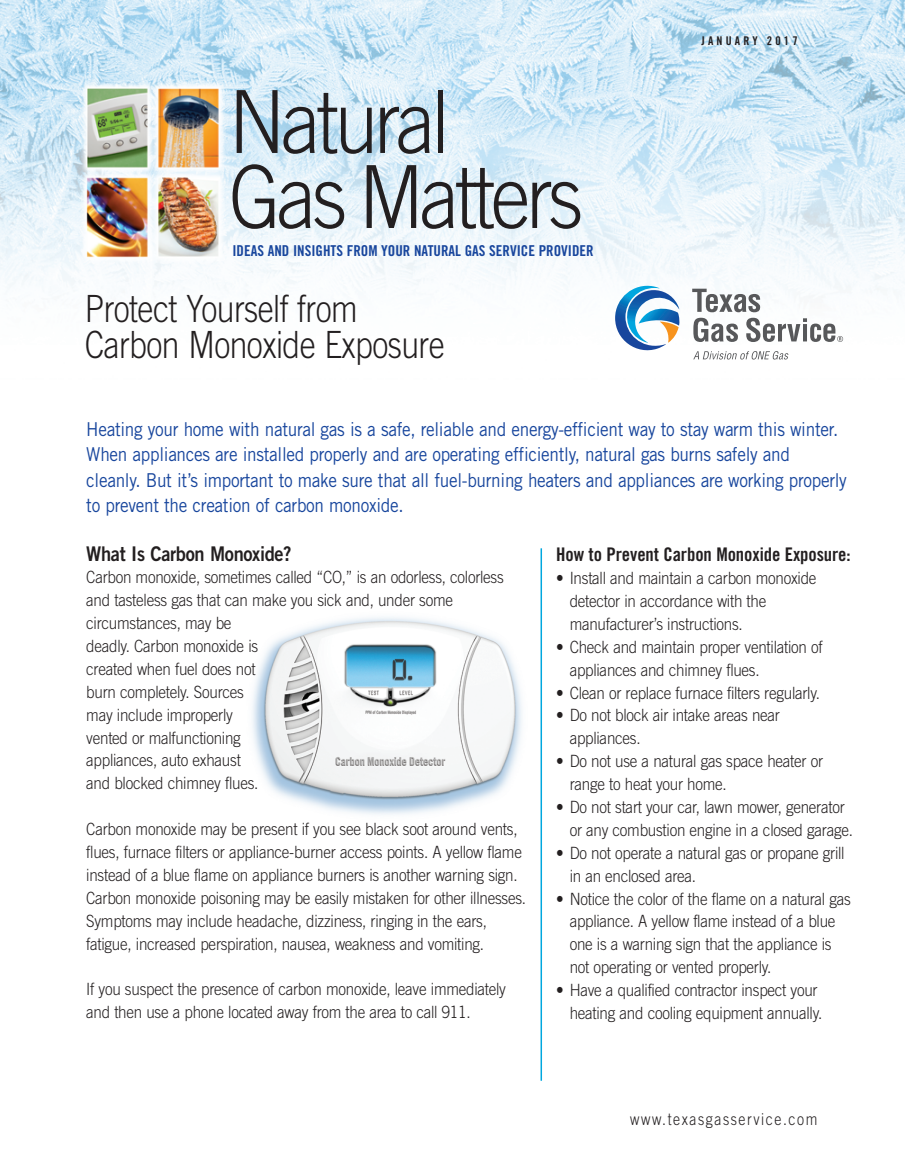
<style>
.page{position:relative;width:905px;height:1175px;background:#fff}
.page>*{position:absolute;margin:0;border:0;box-sizing:border-box;transform-origin:0 0}
.t1{font:300 87px/75px "Trade Gothic";letter-spacing:-.05em;color:#231f20;scale:.9 1}
.t2{font:300 37.5px/36px "Trade Gothic";letter-spacing:-.015em;color:#231f20;scale:.85 1}
.t3{font:20.25px "Trade Gothic Bold Two";letter-spacing:-.02em;color:#231f20;scale:.9 1}
.t4{font:19.2px/25.5px "Trade Gothic";letter-spacing:-.02em;color:#18469d;scale:.9 1}
.t5{font:18.75px "Trade Gothic Bold Cond Twenty";letter-spacing:-.005em;color:#231f20}
.t6{font:300 16.8px/23px "Trade Gothic";letter-spacing:-.015em;color:#231f20;scale:.9 1}
.t7{font:300 16.5px "Trade Gothic";letter-spacing:.11em;color:#231f20;scale:.85 1}
.t8{font:15px "Trade Gothic Bold Cond Twenty";color:#18469d}
.t9{font:12px "Trade Gothic Bold Cond Twenty";letter-spacing:.265em;color:#231f20}
</style>
<div class="page">
<img style="left:0;top:0;width:904px;height:360px">
<svg style="left:692px;top:289px;width:68px;height:23px"></svg>
<svg style="left:693px;top:318px;width:45px;height:24px"></svg>
<svg style="left:693px;top:351px;width:95px;height:8px"></svg>
<svg style="left:615px;top:286px;width:64px;height:69px"></svg>
<svg style="left:746px;top:318px;width:97px;height:24px"></svg>
<img style="left:252px;top:617px;width:270px;height:198px">
<hr style="left:540px;top:548px;width:2px;height:532px;background:#00a7df">
<h1 class="t1" style="left:229px;top:92px;width:395px">Natural<br>Gas Matters</h1>
<p class="t8" style="left:232px;top:245px;width:363px">IDEAS AND INSIGHTS FROM YOUR NATURAL GAS SERVICE PROVIDER</p>
<h2 class="t2" style="left:85px;top:294px;width:425px">Protect Yourself from<br>Carbon Monoxide Exposure</h2>
<p class="t9" style="left:701px;top:37px;width:98px">JANUARY 2017</p>
<p class="t4" style="left:86px;top:418px;width:846px">Heating your home with natural gas is a safe, reliable and energy-efficient way to stay warm this winter.<br>When appliances are installed properly and are operating efficiently, natural gas burns safely and cleanly. But it’s important to make sure that all fuel-burning heaters and appliances are working properly to prevent the creation of carbon monoxide.</p>
<p class="t3" style="left:86px;top:546px;width:229px">What Is Carbon Monoxide?</p>
<p class="t6" style="left:86px;top:567px;width:465px">Carbon monoxide, sometimes called “CO,” is an odorless, colorless and tasteless gas that can make you sick and, under some circumstances, may be<br>deadly. Carbon monoxide is<br>created when fuel does not<br>burn completely. Sources<br>may include improperly<br>vented or malfunctioning<br>appliances, auto exhaust<br>and blocked chimney flues.</p>
<p class="t6" style="left:86px;top:819px;width:490px">Carbon monoxide may be present if you see black soot around vents, flues, furnace filters or appliance-burner access points. A yellow flame instead of a blue flame on appliance burners is another warning sign.<br>Carbon monoxide poisoning may be easily mistaken for other illnesses.<br>Symptoms may include headache, dizziness, ringing in the ears, fatigue, increased perspiration, nausea, weakness and vomiting.</p>
<p class="t6" style="left:86px;top:979px;width:468px">If you suspect the presence of carbon monoxide, leave immediately and then use a phone located away from the area to call 911.</p>
<p class="t5" style="left:556px;top:548px;width:296px">How to Prevent Carbon Monoxide Exposure:</p>
<p class="t6" style="left:569px;top:568px;width:276px;text-indent:-13px">• Install and maintain a carbon monoxide detector in accordance with the manufacturer’s instructions.</p>
<p class="t6" style="left:569px;top:637px;width:283px;text-indent:-13px">• Check and maintain proper ventilation of appliances and chimney flues.</p>
<p class="t6" style="left:556px;top:682px;width:294px">• Clean or replace furnace filters regularly.</p>
<p class="t6" style="left:569px;top:705px;width:235px;text-indent:-13px">• Do not block air intake areas near appliances.</p>
<p class="t6" style="left:569px;top:751px;width:283px;text-indent:-13px">• Do not use a natural gas space heater or range to heat your home.</p>
<p class="t6" style="left:569px;top:797px;width:316px;text-indent:-13px">• Do not start your car, lawn mower, generator or any combustion engine in a closed garage.</p>
<p class="t6" style="left:569px;top:842px;width:307px;text-indent:-13px">• Do not operate a natural gas or propane grill in an enclosed area.</p>
<p class="t6" style="left:569px;top:888px;width:314px;text-indent:-13px">• Notice the color of the flame on a natural gas appliance. A yellow flame instead of a blue one is a warning sign that the appliance is not operating or vented properly.</p>
<p class="t6" style="left:556px;top:980px;width:297px;text-align:right">• Have a qualified contractor inspect your heating and cooling equipment annually.</p>
<p class="t7" style="left:630px;top:1113px;width:221px">www.texasgasservice.com</p>
</div>
